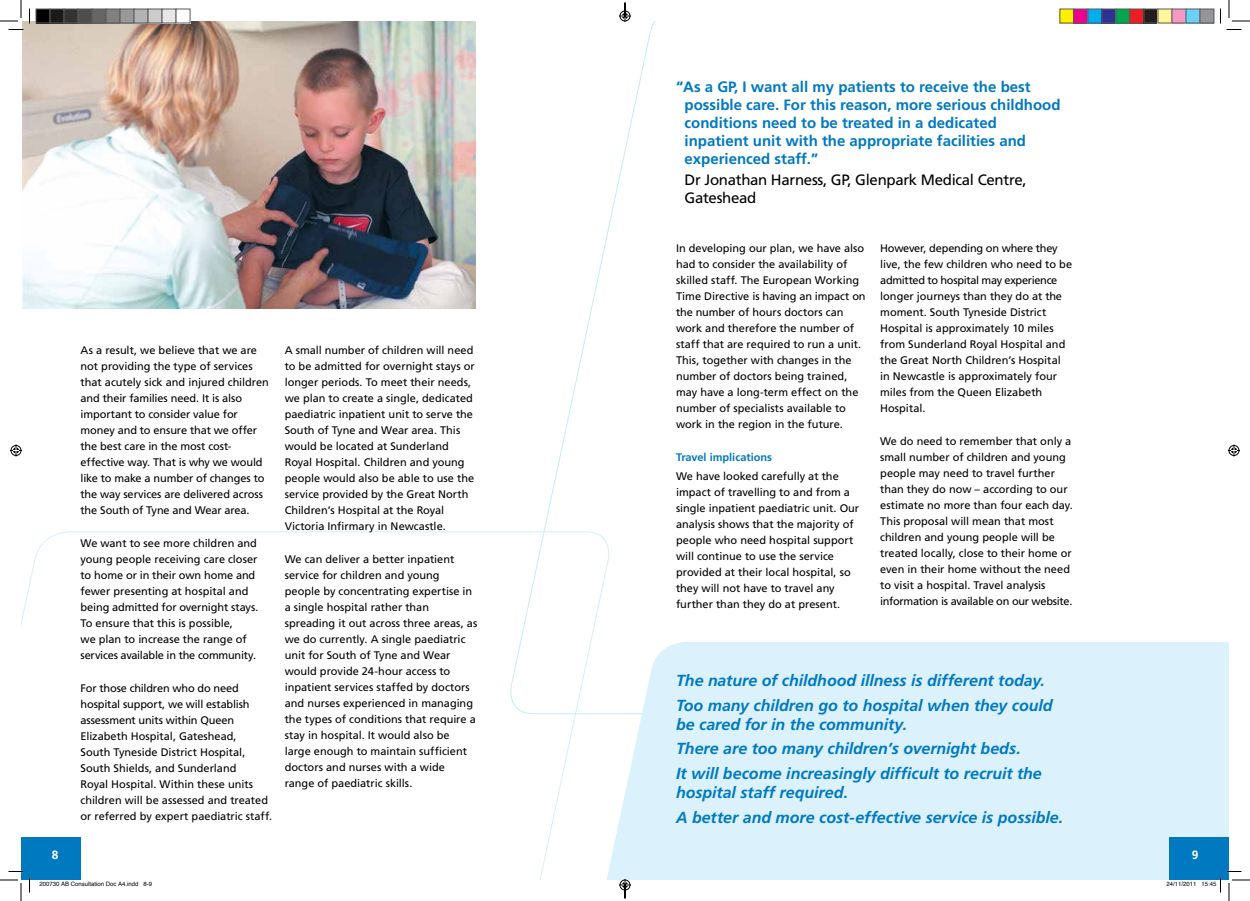
<style>
.page{position:relative;width:1250px;height:901px;background:#fff}
.page>*{position:absolute;margin:0;border:0;box-sizing:border-box;transform-origin:0 0}
.t1{font:italic 700 16px/24.7px "Frutiger";letter-spacing:-.005em;color:#0079c1}
.t2{font:700 15px/18px "Frutiger";color:#0079c1}
.t3{font:15px/18px "Frutiger";letter-spacing:-.02em;color:#000}
.t4{font:700 12px "Frutiger";color:#fff}
.t5{font:11px/16px "Frutiger";letter-spacing:-.005em;color:#000}
.t6{font:700 11px "Frutiger";color:#0079c1}
.t7{font:6px "Helvetica";color:#000}
</style>
<div class="page">
<div style="left:615px;top:642px;width:614px;height:238px;background:#dbf1fc"></div>
<svg style="left:21px;top:531px;width:594px;height:349px"></svg>
<img style="left:22px;top:21px;width:454px;height:288px">
<div style="left:1169px;top:837px;width:60px;height:43px;background:#0079c1"></div>
<div style="left:21px;top:837px;width:60px;height:43px;background:#0079c1"></div>
<svg style="left:0;top:0;width:30px;height:30px"></svg>
<svg style="left:0;top:871px;width:30px;height:30px"></svg>
<svg style="left:1220px;top:0;width:30px;height:30px"></svg>
<svg style="left:10px;top:444px;width:12px;height:12px"></svg>
<svg style="left:1228px;top:444px;width:12px;height:12px"></svg>
<div style="left:36px;top:9px;width:14px;height:14px;background:#000"></div>
<div style="left:36px;top:9px;width:15px;height:15px;border:1px solid #595959"></div>
<div style="left:50px;top:9px;width:14px;height:14px;background:#1a1a1a"></div>
<div style="left:50px;top:9px;width:15px;height:15px;border:1px solid #595959"></div>
<div style="left:64px;top:9px;width:14px;height:14px;background:#333"></div>
<div style="left:64px;top:9px;width:15px;height:15px;border:1px solid #595959"></div>
<div style="left:78px;top:9px;width:14px;height:14px;background:#4d4d4d"></div>
<div style="left:78px;top:9px;width:15px;height:15px;border:1px solid #595959"></div>
<div style="left:92px;top:9px;width:14px;height:14px;background:#666"></div>
<div style="left:92px;top:9px;width:15px;height:15px;border:1px solid #595959"></div>
<div style="left:106px;top:9px;width:14px;height:14px;background:#808080"></div>
<div style="left:106px;top:9px;width:15px;height:15px;border:1px solid #595959"></div>
<div style="left:120px;top:9px;width:14px;height:14px;background:#999"></div>
<div style="left:120px;top:9px;width:15px;height:15px;border:1px solid #595959"></div>
<div style="left:134px;top:9px;width:14px;height:14px;background:#b3b3b3"></div>
<div style="left:134px;top:9px;width:15px;height:15px;border:1px solid #595959"></div>
<div style="left:148px;top:9px;width:14px;height:14px;background:#ccc"></div>
<div style="left:148px;top:9px;width:15px;height:15px;border:1px solid #595959"></div>
<div style="left:162px;top:9px;width:14px;height:14px;background:#e6e6e6"></div>
<div style="left:162px;top:9px;width:15px;height:15px;border:1px solid #595959"></div>
<div style="left:176px;top:9px;width:14px;height:14px;background:#fff"></div>
<div style="left:1060px;top:9px;width:14px;height:14px;background:#fff101"></div>
<div style="left:1074px;top:9px;width:14px;height:14px;background:#ed028c"></div>
<div style="left:1088px;top:9px;width:14px;height:14px;background:#00aeef"></div>
<div style="left:1102px;top:9px;width:14px;height:14px;background:#2e3092"></div>
<div style="left:1101px;top:9px;width:15px;height:15px;border:1px solid #595959"></div>
<div style="left:1116px;top:9px;width:14px;height:14px;background:#00a54f"></div>
<div style="left:1115px;top:9px;width:15px;height:15px;border:1px solid #595959"></div>
<div style="left:1130px;top:9px;width:14px;height:14px;background:#ee1d23"></div>
<div style="left:1144px;top:9px;width:14px;height:14px;background:#231f20"></div>
<div style="left:1143px;top:9px;width:15px;height:15px;border:1px solid #595959"></div>
<div style="left:1158px;top:9px;width:14px;height:14px;background:#fff79a"></div>
<div style="left:1172px;top:9px;width:14px;height:14px;background:#f499c2"></div>
<div style="left:1186px;top:9px;width:14px;height:14px;background:#6bcff6"></div>
<div style="left:1200px;top:9px;width:14px;height:14px;background:#939598"></div>
<div style="left:1199px;top:9px;width:15px;height:15px;border:1px solid #595959"></div>
<svg style="left:1219px;top:871px;width:31px;height:30px"></svg>
<svg style="left:619px;top:3px;width:12px;height:19px"></svg>
<svg style="left:619px;top:879px;width:12px;height:19px"></svg>
<p class="t5" style="left:81px;top:342px;width:190px">As a result, we believe that we are not providing the type of services that acutely sick and injured children and their families need. It is also important to consider value for money and to ensure that we offer the best care in the most cost&shy;effective way. That is why we would like to make a number of changes to the way services are delivered across the South of Tyne and Wear area.</p>
<p class="t5" style="left:81px;top:535px;width:179px">We want to see more children and young people receiving care closer to home or in their own home and fewer presenting at hospital and being admitted for overnight stays.<br>To ensure that this is possible,<br>we plan to increase the range of services available in the community.</p>
<p class="t5" style="left:81px;top:680px;width:193px">For those children who do need hospital support, we will establish assessment units within Queen Elizabeth Hospital, Gateshead,<br>South Tyneside District Hospital, South Shields, and Sunderland<br>Royal Hospital. Within these units children will be assessed and treated or referred by expert paediatric staff.</p>
<p class="t5" style="left:285px;top:342px;width:192px">A small number of children will need to be admitted for overnight stays or longer periods. To meet their needs, we plan to create a single, dedicated paediatric inpatient unit to serve the South of Tyne and Wear area. This would be located at Sunderland Royal Hospital. Children and young people would also be able to use the service provided by the Great North Children’s Hospital at the Royal Victoria Infirmary in Newcastle.</p>
<p class="t5" style="left:285px;top:551px;width:194px">We can deliver a better inpatient service for children and young people by concentrating expertise in a single hospital rather than spreading it out across three areas, as we do currently. A single paediatric unit for South of Tyne and Wear would provide 24-hour access to inpatient services staffed by doctors and nurses experienced in managing the types of conditions that require a stay in hospital. It would also be large enough to maintain sufficient doctors and nurses with a wide range of paediatric skills.</p>
<h2 class="t2" style="left:684px;top:78px;width:377px;text-indent:-9px">“As a GP, I want all my patients to receive the best possible care. For this reason, more serious childhood conditions need to be treated in a dedicated inpatient unit with the appropriate facilities and experienced staff.”</h2>
<h2 class="t3" style="left:684px;top:171px;width:344px">Dr Jonathan Harness, GP, Glenpark Medical Centre,<br>Gateshead</h2>
<p class="t5" style="left:676px;top:240px;width:191px">In developing our plan, we have also had to consider the availability of skilled staff. The European Working Time Directive is having an impact on the number of hours doctors can work and therefore the number of staff that are required to run a unit.<br>This, together with changes in the number of doctors being trained, may have a long-term effect on the number of specialists available to work in the region in the future.</p>
<p class="t6" style="left:676px;top:451px;width:98px">Travel implications</p>
<p class="t5" style="left:676px;top:468px;width:185px">We have looked carefully at the impact of travelling to and from a single inpatient paediatric unit. Our analysis shows that the majority of people who need hospital support will continue to use the service provided at their local hospital, so they will not have to travel any further than they do at present.</p>
<p class="t5" style="left:880px;top:240px;width:193px">However, depending on where they live, the few children who need to be admitted to hospital may experience longer journeys than they do at the moment. South Tyneside District<br>Hospital is approximately 10 miles from Sunderland Royal Hospital and the Great North Children’s Hospital in Newcastle is approximately four miles from the Queen Elizabeth<br>Hospital.</p>
<p class="t5" style="left:880px;top:433px;width:194px">We do need to remember that only a small number of children and young people may need to travel further than they do now – according to our estimate no more than four each day.<br>This proposal will mean that most children and young people will be treated locally, close to their home or even in their home without the need to visit a hospital. Travel analysis information is available on our website.</p>
<h1 class="t1" style="left:676px;top:668px;width:378px">The nature of childhood illness is different today.<br>Too many children go to hospital when they could</h1>
<h1 class="t1" style="left:676px;top:712px;width:367px">be cared for in the community.<br>There are too many children’s overnight beds.<br>It will become increasingly difficult to recruit the</h1>
<h1 class="t1" style="left:676px;top:780px;width:389px">hospital staff required.<br>A better and more cost-effective service is possible.</h1>
<p class="t4" style="left:52px;top:848px;width:8px">8</p>
<p class="t4" style="left:1192px;top:848px;width:8px">9</p>
<p class="t7" style="left:40px;top:880px;width:114px">200730 AB Consultation Doc A4.indd 8-9</p>
<p class="t7" style="left:1166px;top:880px;width:52px">24/11/2011 15:45</p>
</div>
